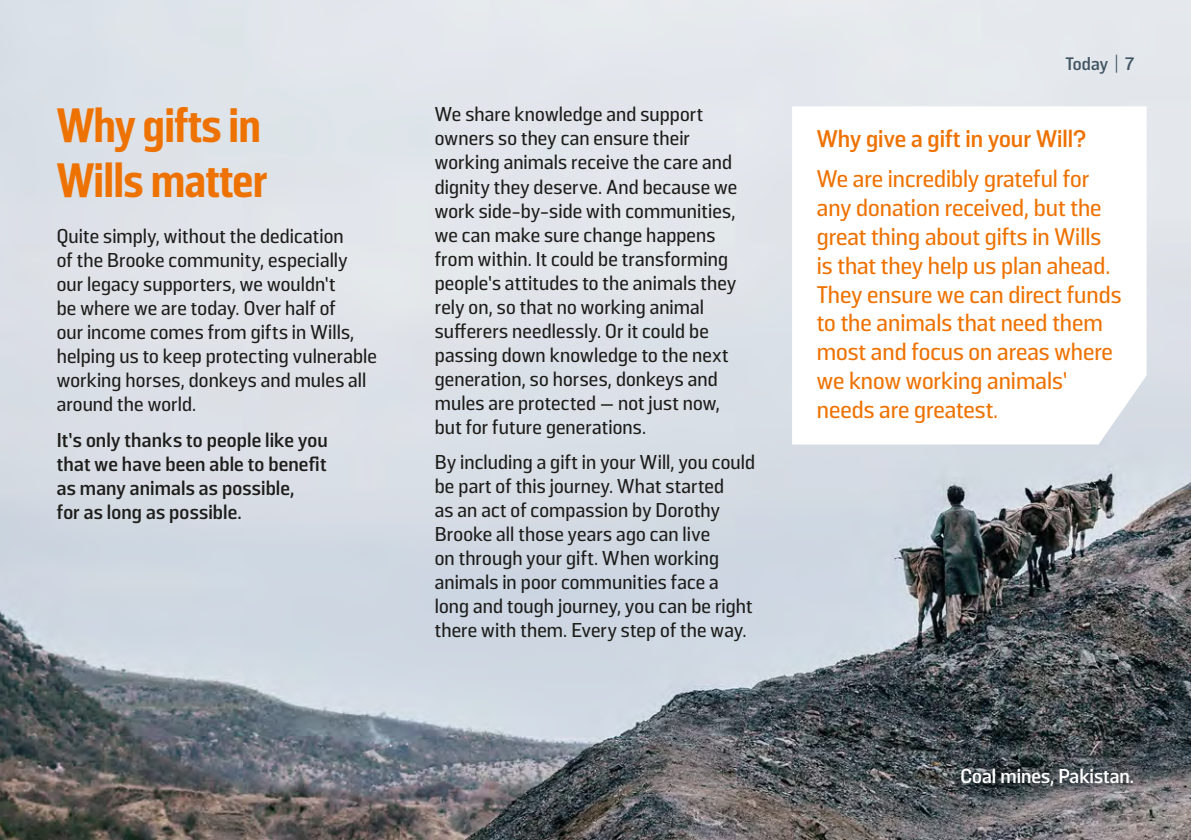
<style>
.page{position:relative;width:1191px;height:840px;background:#fff}
.page>*{position:absolute;margin:0;border:0;box-sizing:border-box;transform-origin:0 0}
.Heading_4{font:800 48px/54px "Solido Constricted";letter-spacing:-.015em;color:#ee7202}
.Intro_Copy_2{font:500 24px/28.8px "Solido";color:#ee7202}
.Intro_Copy_2-2{font:700 24px "Solido";color:#ee7202}
.Body_Copy_Left_2mm_After{font:500 20px/24px "Solido";letter-spacing:.005em;color:#1d1d1b}
.Body_Copy_Left_2mm_After-2{font:700 20px/24px "Solido";letter-spacing:.005em;color:#1d1d1b}
.Image_Caption_Right{font:700 20px "Solido";color:#fff}
.t1{font:700 18px "Solido";color:#425563}
</style>
<div class="page">
<img style="left:0;top:0;width:1191px;height:839px">
<svg style="left:792px;top:106px;width:354px;height:338px"></svg>
<div style="left:946px;top:753px;width:201px;height:46px;background:#1d1d1b;opacity:.6"></div>
<p class="Heading_4" style="left:57px;top:102px;width:212px">Why gifts in<br>Wills matter</p>
<p class="Body_Copy_Left_2mm_After" style="left:57px;top:225px;width:322px">Quite simply, without the dedication<br>of the Brooke community, especially our legacy supporters, we wouldn’t<br>be where we are today. Over half of<br>our income comes from gifts in Wills, helping us to keep protecting vulnerable working horses, donkeys and mules all around the world.</p>
<p class="Body_Copy_Left_2mm_After-2" style="left:57px;top:428px;width:272px">It’s only thanks to people like you that we have been able to benefit as many animals as possible,<br>for as long as possible.</p>
<p class="Body_Copy_Left_2mm_After" style="left:435px;top:103px;width:304px">We share knowledge and support owners so they can ensure their working animals receive the care and dignity they deserve. And because we work side-by-side with communities, we can make sure change happens from within. It could be transforming people’s attitudes to the animals they rely on, so that no working animal sufferers needlessly. Or it could be passing down knowledge to the next generation, so horses, donkeys and mules are protected — not just now, but for future generations.</p>
<p class="Body_Copy_Left_2mm_After" style="left:435px;top:451px;width:322px">By including a gift in your Will, you could be part of this journey. What started<br>as an act of compassion by Dorothy Brooke all those years ago can live<br>on through your gift. When working animals in poor communities face a long and tough journey, you can be right there with them. Every step of the way.</p>
<p class="t1" style="left:1065px;top:54px;width:70px">Today | 7</p>
<p class="Intro_Copy_2-2" style="left:816px;top:125px;width:271px">Why give a gift in your Will?</p>
<p class="Intro_Copy_2" style="left:816px;top:166px;width:306px">We are incredibly grateful for any donation received, but the great thing about gifts in Wills is that they help us plan ahead.<br>They ensure we can direct funds to the animals that need them most and focus on areas where we know working animals’ needs are greatest.</p>
<p class="Image_Caption_Right" style="left:960px;top:764px;width:175px">Coal mines, Pakistan.</p>
</div>
